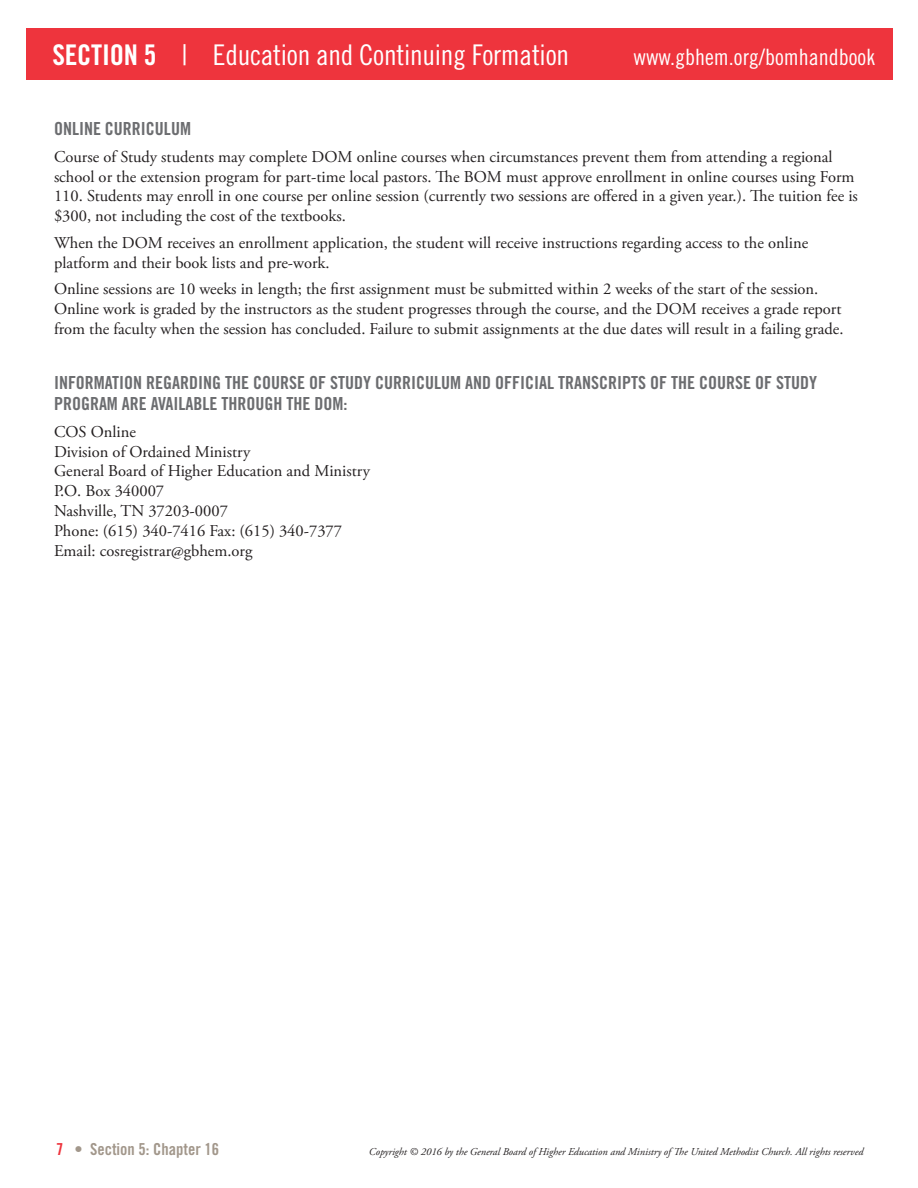
<style>
.page{position:relative;width:918px;height:1188px;background:#fff}
.page>*{position:absolute;margin:0;border:0;box-sizing:border-box;transform-origin:0 0}
.t1{font:28.5px "Trade Gothic Cond Eighteen";letter-spacing:-.01em;color:#fff}
.t2{font:22.5px "Trade Gothic Cond Eighteen";color:#fff}
.t3{font:18px/21.6px "Trade Gothic Bold Cond Twenty";color:#6c6d70}
.t4{font:16.5px/19.8px "Adobe Garamond Pro";color:#231f20}
.t5{font:16.5px "Trade Gothic Bold Cond Twenty";color:#a2978b}
.t6{font:italic 10.5px "Adobe Garamond Pro";color:#231f20}
.s1{font-family:"Trade Gothic Bold Cond Twenty"}
.s2{color:#ee343d}
</style>
<div class="page">
<div style="left:26px;top:28px;width:866px;height:52px;background:#ee343d"></div>
<h1 class="t1" style="left:53px;top:38px;width:518px"><span class="s1">SECTION 5</span> | Education and Continuing Formation</h1>
<h2 class="t2" style="left:634px;top:43px;width:243px">www.gbhem.org/bomhandbook</h2>
<p class="t3" style="left:54px;top:118px;width:138px">ONLINE CURRICULUM</p>
<p class="t4" style="left:54px;top:147px;width:805px">Course of Study students may complete DOM online courses when circumstances prevent them from attending a regional school or the extension program for part-time local pastors. The BOM must approve enrollment in online courses using Form 110. Students may enroll in one course per online session (currently two sessions are offered in a given year.). The tuition fee is $300, not including the cost of the textbooks.</p>
<p class="t4" style="left:54px;top:233px;width:756px">When the DOM receives an enrollment application, the student will receive instructions regarding access to the online platform and their book lists and pre-work.</p>
<p class="t4" style="left:54px;top:280px;width:791px">Online sessions are 10 weeks in length; the first assignment must be submitted within 2 weeks of the start of the session.<br>Online work is graded by the instructors as the student progresses through the course, and the DOM receives a grade report from the faculty when the session has concluded. Failure to submit assignments at the due dates will result in a failing grade.</p>
<p class="t3" style="left:54px;top:371px;width:765px">INFORMATION REGARDING THE COURSE OF STUDY CURRICULUM AND OFFICIAL TRANSCRIPTS OF THE COURSE OF STUDY<br>PROGRAM ARE AVAILABLE THROUGH THE DOM:</p>
<p class="t4" style="left:54px;top:422px;width:317px">COS Online<br>Division of Ordained Ministry<br>General Board of Higher Education and Ministry<br>P.O. Box 340007<br>Nashville, TN 37203-0007<br>Phone: (615) 340-7416 Fax: (615) 340-7377<br>Email: cosregistrar@gbhem.org</p>
<p class="t5" style="left:56px;top:1139px;width:165px"><span class="s2">7</span> • Section 5: Chapter 16</p>
<p class="t6" style="left:369px;top:1145px;width:496px">Copyright © 2016 by the General Board of Higher Education and Ministry of The United Methodist Church. All rights reserved</p>
</div>
